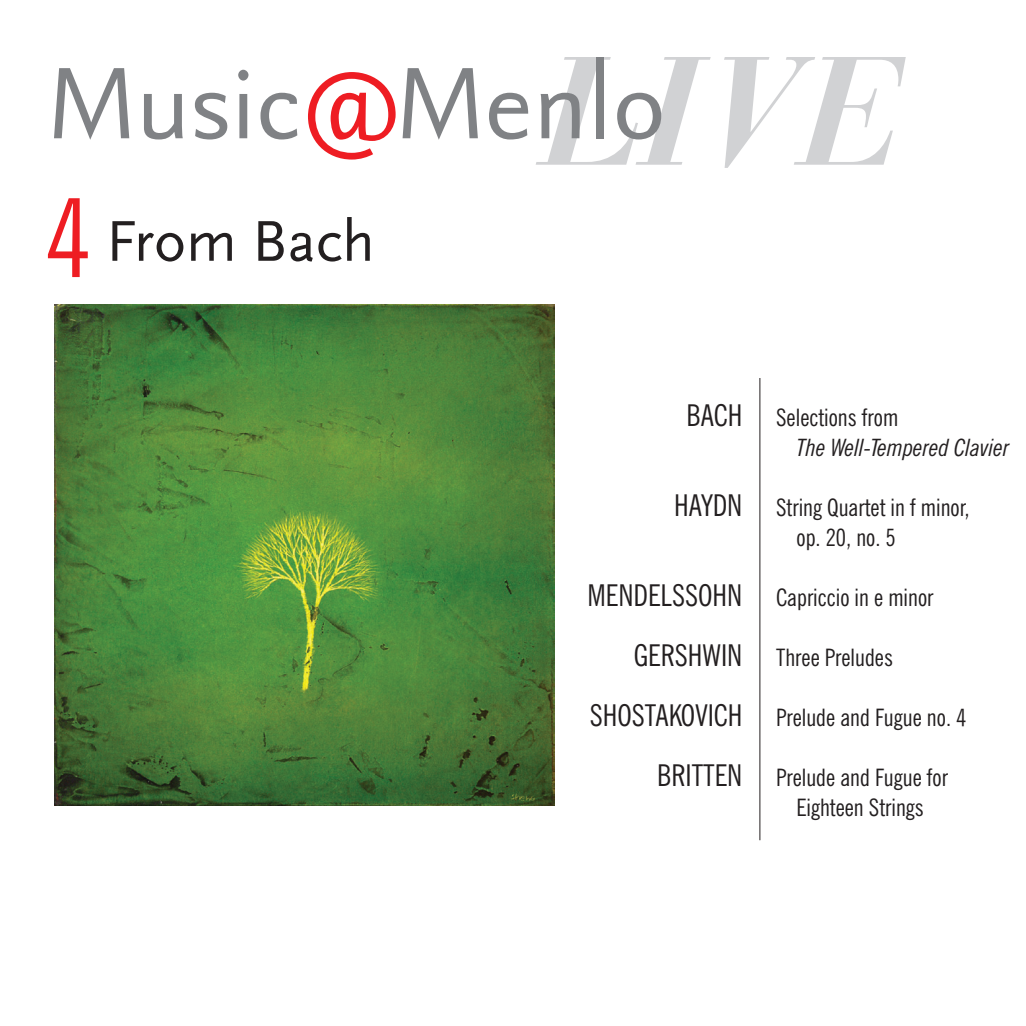
<style>
.page{position:relative;width:1026px;height:1026px;background:#fff}
.page>*{position:absolute;margin:0;border:0;box-sizing:border-box;transform-origin:0 0}
.t1{font:60px "Scala Sans";color:#231f20}
.t2{font:condensed 24px/30px "News Gothic BT";color:#231f20}
.t3{font:italic condensed 24px/30px "News Gothic BT";color:#231f20}
.s1{font-family:"News Gothic BT";font-stretch:condensed;font-size:108px;color:#ee1d23}
.s2{font-style:normal;font-size:30px}
.s3{font-style:normal}
.s4{font-size:30px}
</style>
<div class="page">
<svg style="left:724px;top:57px;width:182px;height:111px"></svg>
<svg style="left:54px;top:68px;width:75px;height:72px"></svg>
<svg style="left:144px;top:94px;width:39px;height:45px"></svg>
<svg style="left:195px;top:93px;width:32px;height:46px"></svg>
<svg style="left:238px;top:70px;width:10px;height:68px"></svg>
<svg style="left:260px;top:93px;width:37px;height:46px"></svg>
<svg style="left:308px;top:72px;width:88px;height:88px"></svg>
<svg style="left:403px;top:68px;width:75px;height:72px"></svg>
<svg style="left:489px;top:93px;width:39px;height:46px"></svg>
<svg style="left:536px;top:57px;width:175px;height:108px"></svg>
<img style="left:54px;top:304px;width:501px;height:501px">
<hr style="left:759px;top:378px;width:1px;height:462px;background:#231f20">
<h1 class="t1" style="left:45px;top:209px;width:331px"><span class="s1">4</span> From Bach</h1>
<p class="t3" style="left:797px;top:402px;width:214px;text-indent:-110px"><span class="s2">BACH</span> <span class="s3">Selections from<br></span>The Well-Tempered Clavier</p>
<p class="t2" style="left:797px;top:492px;width:175px;text-indent:-122px"><span class="s4">HAYDN</span> String Quartet in f minor, op. 20, no. 5</p>
<p class="t2" style="left:587px;top:582px;width:348px"><span class="s4">MENDELSSOHN</span> Capriccio in e minor</p>
<p class="t2" style="left:634px;top:642px;width:261px"><span class="s4">GERSHWIN</span> Three Preludes</p>
<p class="t2" style="left:590px;top:702px;width:378px"><span class="s4">SHOSTAKOVICH</span> Prelude and Fugue no. 4</p>
<p class="t2" style="left:797px;top:762px;width:153px;text-indent:-139px"><span class="s4">BRITTEN</span> Prelude and Fugue for<br>Eighteen Strings</p>
</div>
